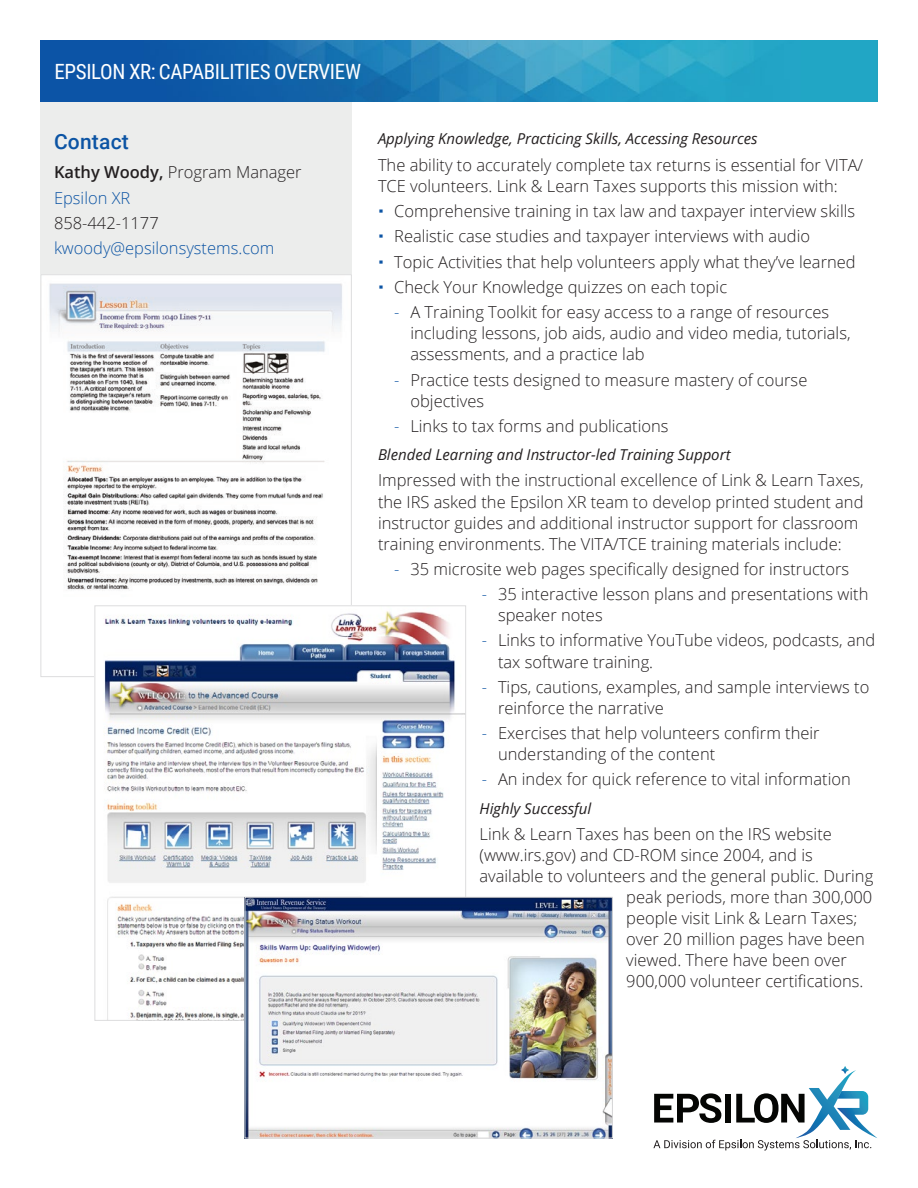
<style>
.page{position:relative;width:918px;height:1188px;background:#fff}
.page>*{position:absolute;margin:0;border:0;box-sizing:border-box;transform-origin:0 0}
.t1{font:21px "Roboto Condensed";letter-spacing:-.015em;color:#fff}
.t2{font:500 21px "Roboto";letter-spacing:.01em;color:#0c54a4}
.t3{font:300 16.5px/21px "Open Sans";color:#231f20}
.t4{font:300 16.5px "Open Sans";color:#0c54a4}
.t5{font:italic 15px "Open Sans";color:#231f20}
.s1{font-weight:600}
.s2{color:#0c54a4}
</style>
<div class="page">
<div style="left:40px;top:102px;width:312px;height:195px;background:#ecedec"></div>
<img style="left:42px;top:276px;width:308px;height:315px">
<img style="left:40px;top:40px;width:838px;height:62px">
<img style="left:104px;top:611px;width:360px;height:408px">
<img style="left:247px;top:899px;width:364px;height:237px">
<div style="left:245px;top:897px;width:368px;height:241px;border:1px solid #ddddde"></div>
<svg style="left:653px;top:1066px;width:224px;height:85px"></svg>
<p class="t1" style="left:54px;top:57px;width:308px">EPSILON XR: CAPABILITIES OVERVIEW</p>
<p class="t2" style="left:54px;top:126px;width:76px">Contact</p>
<p class="t3" style="left:54px;top:159px;width:249px;line-height:25.3px"><span class="s1">Kathy Woody,</span> Program Manager<br><span class="s2">Epsilon XR</span></p>
<p class="t3" style="left:54px;top:212px;width:106px">858-442-1177</p>
<p class="t4" style="left:54px;top:237px;width:222px">kwoody@epsilonsystems.com</p>
<p class="t5" style="left:378px;top:129px;width:381px">Applying Knowledge, Practicing Skills, Accessing Resources</p>
<p class="t3" style="left:378px;top:154px;width:487px">The ability to accurately complete tax returns is essential for VITA/<br>TCE volunteers. Link &amp; Learn Taxes supports this mission with:</p>
<p class="t3" style="left:394px;top:198px;width:463px;line-height:25.3px">Comprehensive training in tax law and taxpayer interview skills Realistic case studies and taxpayer interviews with audio<br>Topic Activities that help volunteers apply what they’ve learned Check Your Knowledge quizzes on each topic</p>
<p class="t3" style="left:410px;top:301px;width:442px;text-indent:-16px"><span class="s2">-</span> A Training Toolkit for easy access to a range of resources including lessons, job aids, audio and video media, tutorials, assessments, and a practice lab</p>
<p class="t3" style="left:410px;top:369px;width:398px;text-indent:-16px"><span class="s2">-</span> Practice tests designed to measure mastery of course objectives</p>
<p class="t3" style="left:394px;top:415px;width:276px"><span class="s2">-</span> Links to tax forms and publications</p>
<p class="t5" style="left:378px;top:444px;width:354px">Blended Learning and Instructor-led Training Support</p>
<p class="t3" style="left:378px;top:470px;width:487px">Impressed with the instructional excellence of Link &amp; Learn Taxes, the IRS asked the Epsilon XR team to develop printed student and instructor guides and additional instructor support for classroom training environments. The VITA/TCE training materials include:</p>
<p class="t3" style="left:394px;top:558px;width:457px"><span class="s2">-</span> 35 microsite web pages specifically designed for instructors</p>
<p class="t3" style="left:498px;top:583px;width:372px;text-indent:-16px"><span class="s2">-</span> 35 interactive lesson plans and presentations with speaker notes</p>
<p class="t3" style="left:498px;top:630px;width:379px;text-indent:-16px"><span class="s2">-</span> Links to informative YouTube videos, podcasts, and tax software training.</p>
<p class="t3" style="left:498px;top:676px;width:373px;text-indent:-16px"><span class="s2">-</span> Tips, cautions, examples, and sample interviews to reinforce the narrative</p>
<p class="t3" style="left:498px;top:722px;width:323px;text-indent:-16px"><span class="s2">-</span> Exercises that help volunteers confirm their understanding of the content</p>
<p class="t3" style="left:482px;top:769px;width:371px"><span class="s2">-</span> An index for quick reference to vital information</p>
<p class="t5" style="left:480px;top:798px;width:113px">Highly Successful</p>
<p class="t3" style="left:480px;top:823px;width:354px">Link &amp; Learn Taxes has been on the IRS website</p>
<p class="t3" style="left:480px;top:844px;width:335px">(www.irs.gov) and CD-ROM since 2004, and is</p>
<p class="t3" style="left:480px;top:865px;width:395px">available to volunteers and the general public. During</p>
<p class="t3" style="left:626px;top:886px;width:248px">peak periods, more than 300,000</p>
<p class="t3" style="left:626px;top:907px;width:233px">people visit Link &amp; Learn Taxes;</p>
<p class="t3" style="left:626px;top:928px;width:240px">over 20 million pages have been</p>
<p class="t3" style="left:626px;top:949px;width:222px">viewed. There have been over</p>
<p class="t3" style="left:626px;top:970px;width:239px">900,000 volunteer certifications.</p>
</div>
